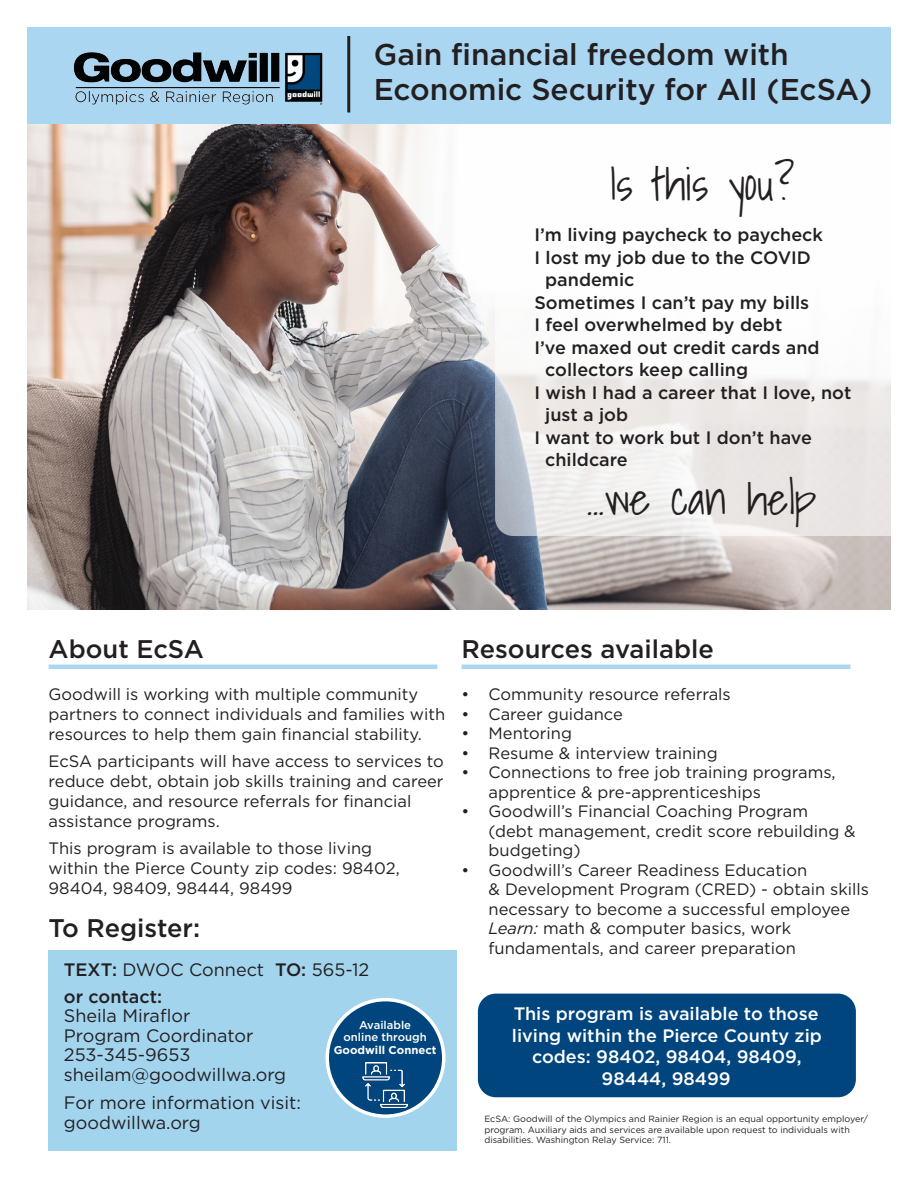
<style>
.page{position:relative;width:918px;height:1188px;background:#fff}
.page>*{position:absolute;margin:0;border:0;box-sizing:border-box;transform-origin:0 0}
.t1{font:300 45px "Shadows Into";color:#231f20}
.t2{font:500 30px "Gotham";color:#231f20}
.t3{font:500 25.5px "Gotham";color:#231f20}
.t4{font:500 18px/22.5px "Gotham";color:#231f20}
.t5{font:18px "Gotham";color:#231f20}
.t6{font:500 18px/21.6px "Gotham";color:#fff;text-align:center}
.t7{font:16.5px/19.8px "Gotham";color:#231f20}
.t8{font:700 11.25px/12.9px "Gotham";color:#fff;text-align:center}
.t9{font:500 11.25px "Gotham";color:#fff}
.t10{font:9px/10.8px "Gotham";color:#231f20}
.s1{font-weight:500}
.s2{font-style:italic}
</style>
<div class="page">
<div style="left:49px;top:950px;width:408px;height:201px;background:#a2d4ee"></div>
<div style="left:27px;top:27px;width:864px;height:98px;background:#aad6f2"></div>
<img style="left:73px;top:52px;width:250px;height:53px">
<hr style="left:347px;top:36px;width:3px;height:76px;background:#231f20">
<hr style="left:49px;top:665px;width:388px;height:4px;background:#aad6f2">
<div style="left:478px;top:994px;width:378px;height:103px;background:#00457d;border-radius:18px"></div>
<hr style="left:462px;top:665px;width:388px;height:4px;background:#aad6f2">
<div style="left:327px;top:1000px;width:117px;height:116px;background:#00457d;border-radius:50%"></div>
<div style="left:326px;top:998px;width:120px;height:120px;border:3px solid #fff;border-radius:50%"></div>
<img style="left:362px;top:1062px;width:45px;height:45px">
<img style="left:27px;top:124px;width:864px;height:485px">
<svg style="left:495px;top:159px;width:413px;height:377px"></svg>
<p class="t2" style="left:374px;top:35px;width:417px">Gain financial freedom with</p>
<p class="t2" style="left:374px;top:69px;width:500px">Economic Security for All (EcSA)</p>
<p class="t1" style="left:609px;top:147px;width:187px">Is this you?</p>
<p class="t4" style="left:534px;top:224px;width:290px">I’m living paycheck to paycheck</p>
<p class="t4" style="left:545px;top:246px;width:267px;text-indent:-11px">I lost my job due to the COVID pandemic</p>
<p class="t4" style="left:534px;top:291px;width:276px">Sometimes I can’t pay my bills</p>
<p class="t4" style="left:534px;top:314px;width:250px">I feel overwhelmed by debt</p>
<p class="t4" style="left:545px;top:336px;width:276px;text-indent:-11px">I’ve maxed out credit cards and collectors keep calling</p>
<p class="t4" style="left:545px;top:381px;width:308px;text-indent:-11px">I wish I had a career that I love, not just a job</p>
<p class="t4" style="left:545px;top:427px;width:268px;line-height:21.6px;text-indent:-11px">I want to work but I don’t have childcare</p>
<p class="t1" style="left:587px;top:463px;width:231px">...we can help</p>
<p class="t3" style="left:49px;top:632px;width:157px">About EcSA</p>
<p class="t7" style="left:49px;top:684px;width:398px">Goodwill is working with multiple community partners to connect individuals and families with resources to help them gain financial stability.</p>
<p class="t7" style="left:49px;top:751px;width:397px">EcSA participants will have access to services to reduce debt, obtain job skills training and career guidance, and resource referrals for financial assistance programs.</p>
<p class="t7" style="left:49px;top:838px;width:353px">This program is available to those living within the Pierce County zip codes: 98402,<br>98404, 98409, 98444, 98499</p>
<p class="t3" style="left:49px;top:911px;width:153px">To Register:</p>
<p class="t5" style="left:64px;top:958px;width:307px"><span class="s1">TEXT:</span> DWOC Connect <span class="s1">TO:</span> 565-12</p>
<p class="t4" style="left:64px;top:985px;width:100px">or contact:</p>
<p class="t5" style="left:64px;top:1004px;width:128px">Sheila Miraflor</p>
<p class="t5" style="left:64px;top:1024px;width:191px">Program Coordinator</p>
<p class="t5" style="left:64px;top:1043px;width:128px">253-345-9653</p>
<p class="t5" style="left:64px;top:1063px;width:224px">sheilam@goodwillwa.org</p>
<p class="t5" style="left:64px;top:1091px;width:239px">For more information visit:</p>
<p class="t5" style="left:64px;top:1111px;width:138px">goodwillwa.org</p>
<p class="t9" style="left:359px;top:1017px;width:54px">Available</p>
<p class="t8" style="left:334px;top:1031px;width:104px"><span class="s1">online through<br></span>Goodwill Connect</p>
<p class="t3" style="left:462px;top:632px;width:254px">Resources available</p>
<p class="t7" style="left:462px;top:684px;width:271px">• Community resource referrals</p>
<p class="t7" style="left:462px;top:704px;width:163px">• Career guidance</p>
<p class="t7" style="left:462px;top:723px;width:112px">• Mentoring</p>
<p class="t7" style="left:462px;top:743px;width:258px">• Resume &amp; interview training</p>
<p class="t7" style="left:489px;top:763px;width:349px;text-indent:-27px">• Connections to free job training programs, apprentice &amp; pre-apprenticeships</p>
<p class="t7" style="left:462px;top:801px;width:348px">• Goodwill’s Financial Coaching Program</p>
<p class="t7" style="left:489px;top:821px;width:369px">(debt management, credit score rebuilding &amp;</p>
<p class="t7" style="left:489px;top:840px;width:94px">budgeting)</p>
<p class="t7" style="left:489px;top:860px;width:382px;text-indent:-27px">• Goodwill’s Career Readiness Education<br>&amp; Development Program (CRED) - obtain skills necessary to become a successful employee</p>
<p class="t7" style="left:489px;top:919px;width:309px"><span class="s2">Learn:</span> math &amp; computer basics, work fundamentals, and career preparation</p>
<p class="t6" style="left:512px;top:1003px;width:312px">This program is available to those living within the Pierce County zip codes: 98402, 98404, 98409,<br>98444, 98499</p>
<p class="t10" style="left:484px;top:1113px;width:385px">EcSA: Goodwill of the Olympics and Rainier Region is an equal opportunity employer/ program. Auxiliary aids and services are available upon request to individuals with disabilities. Washington Relay Service: 711.</p>
</div>
